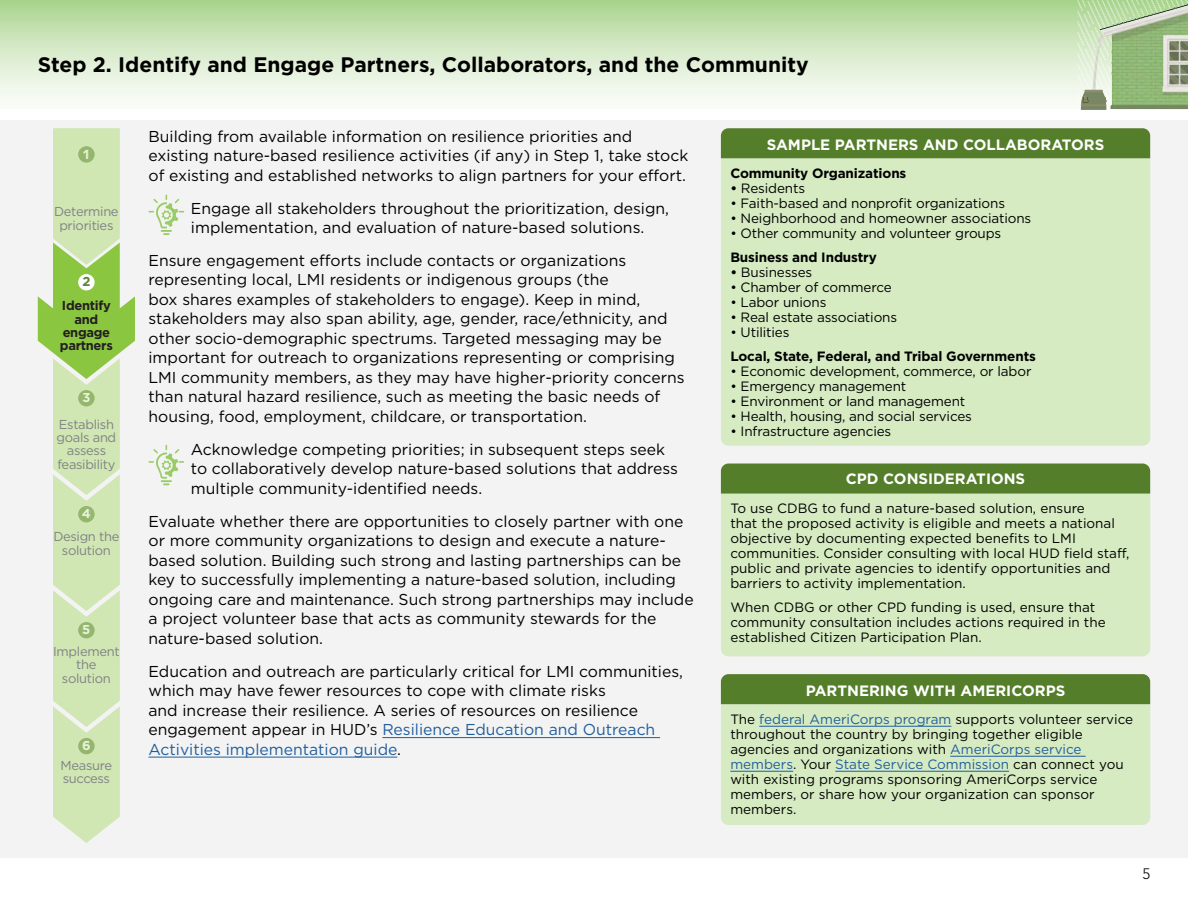
<style>
.page{position:relative;width:1188px;height:918px;background:#fff}
.page>*{position:absolute;margin:0;border:0;box-sizing:border-box;transform-origin:0 0}
.t1{font:700 21px "Gotham HTF";color:#000}
.t2{font:15.75px/19.5px "Gotham HTF";color:#000}
.t3{font:15.75px "Gotham HTF";color:#215e9e}
.t4{font:700 15px "Gotham HTF";color:#fff}
.t5{font:300 15px "Avenir LT Std";color:#000}
.t6{font:13.5px/15px "Gotham HTF";color:#000}
.t7{font:700 13.5px "Gotham HTF";letter-spacing:-.01em;color:#000}
.t8{font:12.9px/13.4px "Gotham HTF";letter-spacing:-.025em;color:#808285;text-align:center}
.t9{font:700 12.9px/13.4px "Gotham HTF";letter-spacing:-.025em;color:#231f20;text-align:center}
.t10{font:700 12.9px "Gotham HTF";color:#e9f3da}
.t11{font:700 12.9px "Gotham HTF";color:#5a833a}
.t12{font:900 12.9px "Avenir LT Std";color:#e9f3da}
.s1{color:#215e9e}
.s2{color:#000}
.s3{font-weight:700}
</style>
<div class="page">
<div style="left:0;top:120px;width:1188px;height:738px;background:#f2f3f2"></div>
<svg style="left:0;top:0;width:1078px;height:103px;background:#d4e9c6"></svg>
<svg style="left:1078px;top:0;width:29px;height:109px;background:#c9dabb"></svg>
<img style="left:1107px;top:0;width:81px;height:109px">
<hr style="left:382px;top:737px;width:278px;height:1px;background:#215e9e">
<hr style="left:148px;top:757px;width:249px;height:1px;background:#215e9e">
<svg style="left:38px;top:128px;width:97px;height:715px"></svg>
<div style="left:83px;top:149px;width:5px;height:10px;background:#94b66d"></div>
<div style="left:721px;top:494px;width:429px;height:162px;background:#d6ebc2"></div>
<div style="left:721px;top:464px;width:429px;height:30px;background:#547e2a"></div>
<div style="left:721px;top:704px;width:429px;height:121px;background:#d6ebc2"></div>
<div style="left:721px;top:674px;width:429px;height:30px;background:#547e2a"></div>
<hr style="left:759px;top:726px;width:192px;height:1px;background:#215e9e">
<hr style="left:950px;top:756px;width:136px;height:1px;background:#215e9e">
<hr style="left:730px;top:771px;width:63px;height:1px;background:#215e9e">
<hr style="left:835px;top:771px;width:174px;height:1px;background:#215e9e">
<svg style="left:148px;top:195px;width:36px;height:40px"></svg>
<svg style="left:148px;top:445px;width:36px;height:40px"></svg>
<div style="left:721px;top:158px;width:429px;height:288px;background:#d6ebc2"></div>
<div style="left:721px;top:128px;width:429px;height:30px;background:#547e2a"></div>
<h2 class="t1" style="left:38px;top:52px;width:772px">Step 2. Identify and Engage Partners, Collaborators, and the Community</h2>
<p class="t12" style="left:83px;top:146px;width:9px">1</p>
<p class="t8" style="left:54px;top:205px;width:66px">Determine priorities</p>
<p class="t11" style="left:82px;top:274px;width:10px">2</p>
<p class="t9" style="left:60px;top:299px;width:54px">Identify and engage partners</p>
<p class="t10" style="left:82px;top:390px;width:10px">3</p>
<p class="t8" style="left:57px;top:417px;width:61px">Establish goals and assess feasibility</p>
<p class="t10" style="left:82px;top:506px;width:10px">4</p>
<p class="t8" style="left:53px;top:530px;width:68px">Design the solution</p>
<p class="t10" style="left:82px;top:622px;width:10px">5</p>
<p class="t8" style="left:53px;top:645px;width:68px">Implement the solution</p>
<p class="t10" style="left:82px;top:738px;width:10px">6</p>
<p class="t8" style="left:61px;top:759px;width:53px;text-align:left">Measure success</p>
<p class="t2" style="left:148px;top:126px;width:541px">Building from available information on resilience priorities and existing nature-based resilience activities (if any) in Step 1, take stock of existing and established networks to align partners for your effort.</p>
<p class="t2" style="left:191px;top:198px;width:480px">Engage all stakeholders throughout the prioritization, design, implementation, and evaluation of nature-based solutions.</p>
<p class="t2" style="left:148px;top:250px;width:538px">Ensure engagement efforts include contacts or organizations representing local, LMI residents or indigenous groups (the<br>box shares examples of stakeholders to engage). Keep in mind, stakeholders may also span ability, age, gender, race/ethnicity, and other socio-demographic spectrums. Targeted messaging may be important for outreach to organizations representing or comprising LMI community members, as they may have higher-priority concerns than natural hazard resilience, such as meeting the basic needs of housing, food, employment, childcare, or transportation.</p>
<p class="t2" style="left:191px;top:439px;width:489px">Acknowledge competing priorities; in subsequent steps seek to collaboratively develop nature-based solutions that address multiple community-identified needs.</p>
<p class="t2" style="left:148px;top:511px;width:547px">Evaluate whether there are opportunities to closely partner with one or more community organizations to design and execute a nature&shy;based solution. Building such strong and lasting partnerships can be key to successfully implementing a nature-based solution, including ongoing care and maintenance. Such strong partnerships may include a project volunteer base that acts as community stewards for the nature-based solution.</p>
<p class="t2" style="left:148px;top:661px;width:536px">Education and outreach are particularly critical for LMI communities, which may have fewer resources to cope with climate risks<br>and increase their resilience. A series of resources on resilience engagement appear in HUD’s <span class="s1">Resilience Education and Outreach</span></p>
<p class="t3" style="left:148px;top:741px;width:254px">Activities implementation guide<span class="s2">.</span></p>
<h3 class="t4" style="left:767px;top:136px;width:339px">SAMPLE PARTNERS AND COLLABORATORS</h3>
<p class="t7" style="left:730px;top:166px;width:178px">Community Organizations</p>
<p class="t6" style="left:730px;top:181px;width:76px"><span class="s3">•</span> Residents</p>
<p class="t6" style="left:730px;top:196px;width:276px">• Faith-based and nonprofit organizations</p>
<p class="t6" style="left:730px;top:211px;width:302px">• Neighborhood and homeowner associations</p>
<p class="t6" style="left:730px;top:226px;width:273px">• Other community and volunteer groups</p>
<p class="t7" style="left:730px;top:250px;width:148px">Business and Industry</p>
<p class="t6" style="left:730px;top:265px;width:83px"><span class="s3">•</span> Businesses</p>
<p class="t6" style="left:730px;top:280px;width:163px">• Chamber of commerce</p>
<p class="t6" style="left:730px;top:295px;width:98px">• Labor unions</p>
<p class="t6" style="left:730px;top:310px;width:168px">• Real estate associations</p>
<p class="t6" style="left:730px;top:325px;width:61px">• Utilities</p>
<p class="t7" style="left:730px;top:349px;width:307px">Local, State, Federal, and Tribal Governments</p>
<p class="t6" style="left:730px;top:364px;width:303px">• Economic development, commerce, or labor</p>
<p class="t6" style="left:730px;top:379px;width:178px">• Emergency management</p>
<p class="t6" style="left:730px;top:394px;width:237px">• Environment or land management</p>
<p class="t6" style="left:730px;top:409px;width:243px">• Health, housing, and social services</p>
<p class="t6" style="left:730px;top:424px;width:162px">• Infrastructure agencies</p>
<h3 class="t4" style="left:846px;top:471px;width:181px">CPD CONSIDERATIONS</h3>
<p class="t6" style="left:730px;top:501px;width:401px">To use CDBG to fund a nature-based solution, ensure<br>that the proposed activity is eligible and meets a national objective by documenting expected benefits to LMI communities. Consider consulting with local HUD field staff, public and private agencies to identify opportunities and barriers to activity implementation.</p>
<p class="t6" style="left:730px;top:600px;width:377px">When CDBG or other CPD funding is used, ensure that community consultation includes actions required in the established Citizen Participation Plan.</p>
<h3 class="t4" style="left:806px;top:682px;width:261px">PARTNERING WITH AMERICORPS</h3>
<p class="t6" style="left:730px;top:712px;width:404px">The <span class="s1">federal AmeriCorps program</span> supports volunteer service</p>
<p class="t6" style="left:730px;top:727px;width:395px">throughout the country by bringing together eligible agencies and organizations with <span class="s1">AmeriCorps service members</span>. Your <span class="s1">State Service Commission</span> can connect you with existing programs sponsoring AmeriCorps service members, or share how your organization can sponsor members.</p>
<p class="t5" style="left:1142px;top:865px;width:9px">5</p>
</div>
